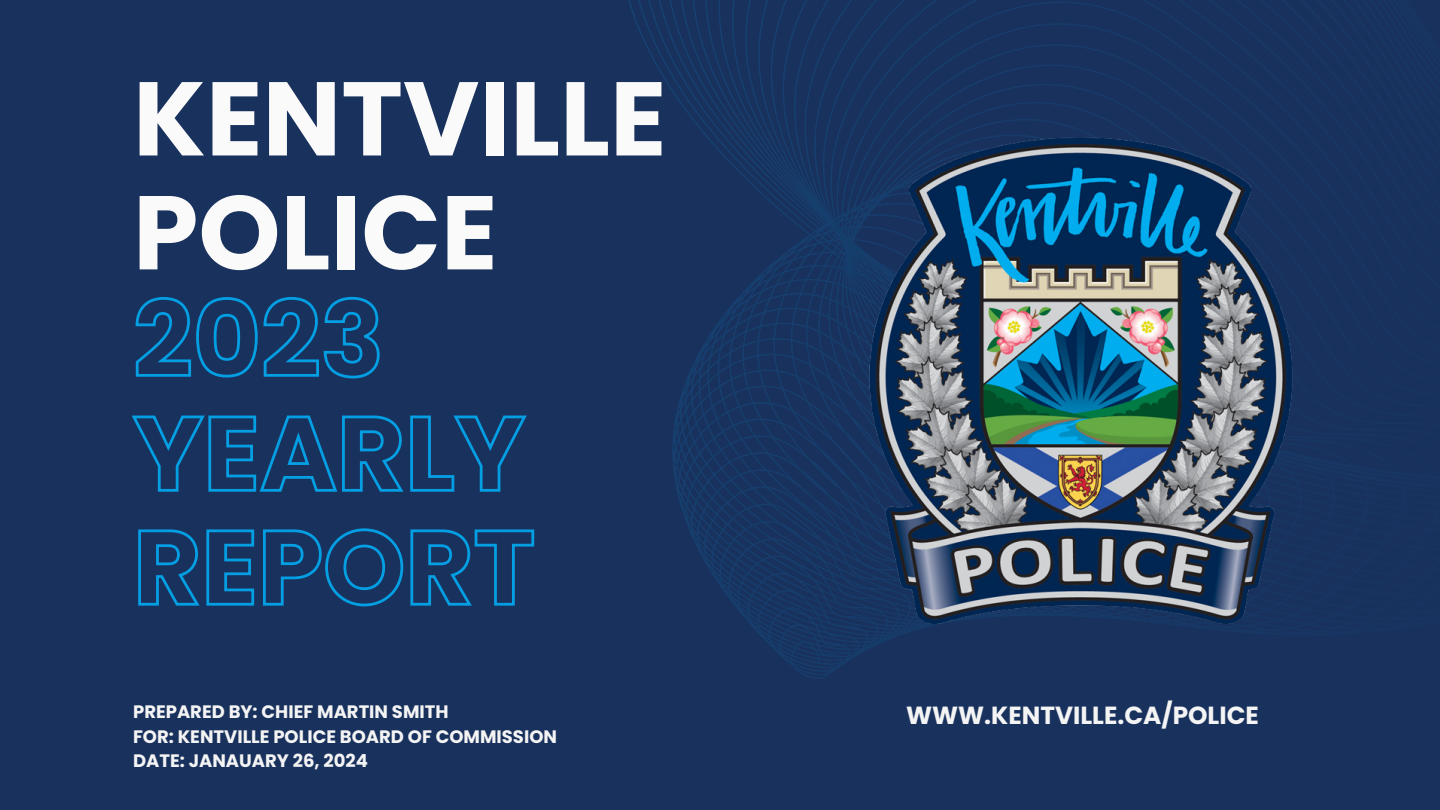
<style>
.page{position:relative;width:1440px;height:810px;background:#19315d}
.page>*{position:absolute;margin:0;border:0;box-sizing:border-box;transform-origin:0 0}
.t1{font:700 104.6px/113.9px "Poppins";color:#fafafa}
.t2{font:700 24.8px "Poppins";color:#f4f4f4}
.t3{font:700 18px "Poppins";color:#f4f4f4}
</style>
<div class="page">
<svg style="left:628px;top:0;width:640px;height:679px"></svg>
<img style="left:858px;top:121px;width:435px;height:519px">
<svg style="left:135px;top:296px;width:245px;height:83px"></svg>
<svg style="left:131px;top:415px;width:396px;height:77px"></svg>
<svg style="left:138px;top:528px;width:397px;height:79px"></svg>
<p class="t1" style="left:133px;top:62px;width:535px">KENTVILLE<br>POLICE</p>
<p class="t3" style="left:133px;top:699px;width:317px">PREPARED BY: CHIEF MARTIN SMITH</p>
<p class="t3" style="left:133px;top:724px;width:425px">FOR: KENTVILLE POLICE BOARD OF COMMISSION</p>
<p class="t3" style="left:133px;top:748px;width:236px">DATE: JANAUARY 26, 2024</p>
<p class="t2" style="left:906px;top:698px;width:354px">WWW.KENTVILLE.CA/POLICE</p>
</div>
